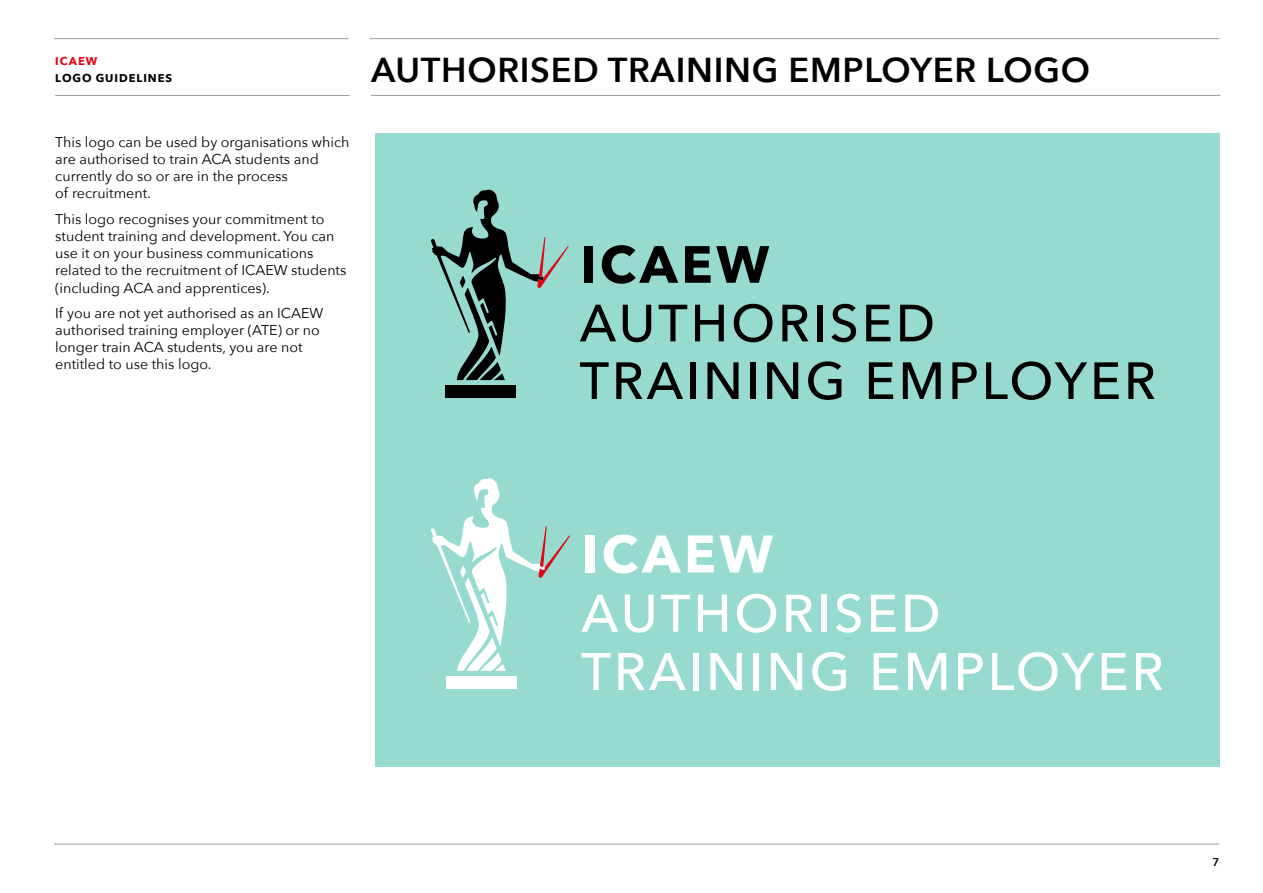
<style>
.page{position:relative;width:1263px;height:893px;background:#fff}
.page>*{position:absolute;margin:0;border:0;box-sizing:border-box;transform-origin:0 0}
.t1{font:500 51.75px/57.6px "Avenir Next";letter-spacing:.055em;color:#000}
.t2{font:600 34.5px "Avenir Next";letter-spacing:.02em;color:#000}
.t3{font:14.25px/17.1px "Avenir Next";color:#000}
.t4{font:700 11.25px "Avenir Next";letter-spacing:.085em;color:#000}
.t5{font:700 11.25px "Avenir Next";letter-spacing:.09em;color:#e30613}
.t6{font:600 11.25px "Avenir Next";color:#000}
</style>
<div class="page">
<div style="left:375px;top:133px;width:844px;height:633px;background:#97dacf"></div>
<hr style="left:54px;top:844px;width:1165px;height:1px;background:#9d9d9c">
<hr style="left:54px;top:38px;width:294px;height:1px;background:#9d9d9c">
<hr style="left:55px;top:95px;width:295px;height:1px;background:#9d9d9c">
<hr style="left:370px;top:38px;width:849px;height:1px;background:#9d9d9c">
<hr style="left:371px;top:95px;width:849px;height:1px;background:#9d9d9c">
<div style="left:446px;top:386px;width:70px;height:12px;background:#000"></div>
<svg style="left:431px;top:190px;width:138px;height:190px"></svg>
<div style="left:584px;top:246px;width:9px;height:37px;background:#000"></div>
<svg style="left:602px;top:245px;width:76px;height:39px"></svg>
<svg style="left:685px;top:246px;width:84px;height:37px"></svg>
<div style="left:446px;top:676px;width:71px;height:13px;background:#fff"></div>
<svg style="left:431px;top:478px;width:139px;height:193px"></svg>
<div style="left:586px;top:535px;width:9px;height:37px;background:#fff"></div>
<svg style="left:604px;top:534px;width:77px;height:39px"></svg>
<svg style="left:688px;top:535px;width:85px;height:37px"></svg>
<svg style="left:581px;top:595px;width:37px;height:37px"></svg>
<svg style="left:625px;top:595px;width:29px;height:38px"></svg>
<svg style="left:661px;top:595px;width:29px;height:37px"></svg>
<svg style="left:698px;top:595px;width:29px;height:37px"></svg>
<svg style="left:737px;top:594px;width:39px;height:39px"></svg>
<svg style="left:786px;top:595px;width:27px;height:37px"></svg>
<div style="left:821px;top:595px;width:5px;height:37px;background:#fff"></div>
<svg style="left:836px;top:594px;width:25px;height:39px"></svg>
<svg style="left:871px;top:595px;width:24px;height:37px"></svg>
<svg style="left:905px;top:595px;width:33px;height:37px"></svg>
<svg style="left:582px;top:653px;width:28px;height:37px"></svg>
<svg style="left:618px;top:653px;width:68px;height:37px"></svg>
<div style="left:693px;top:653px;width:6px;height:37px;background:#fff"></div>
<svg style="left:710px;top:653px;width:32px;height:37px"></svg>
<div style="left:754px;top:653px;width:5px;height:37px;background:#fff"></div>
<svg style="left:771px;top:653px;width:31px;height:37px"></svg>
<svg style="left:812px;top:652px;width:34px;height:39px"></svg>
<svg style="left:874px;top:653px;width:24px;height:37px"></svg>
<svg style="left:908px;top:653px;width:38px;height:37px"></svg>
<svg style="left:958px;top:653px;width:25px;height:37px"></svg>
<svg style="left:992px;top:652px;width:102px;height:39px"></svg>
<svg style="left:1102px;top:653px;width:24px;height:37px"></svg>
<svg style="left:1136px;top:653px;width:26px;height:37px"></svg>
<p class="t5" style="left:55px;top:51px;width:44px">ICAEW</p>
<p class="t4" style="left:55px;top:68px;width:118px">LOGO GUIDELINES</p>
<p class="t3" style="left:55px;top:133px;width:296px">This logo can be used by organisations which are authorised to train ACA students and currently do so or are in the process<br>of recruitment.</p>
<p class="t3" style="left:55px;top:210px;width:293px">This logo recognises your commitment to student training and development. You can use it on your business communications related to the recruitment of ICAEW students (including ACA and apprentices).</p>
<p class="t3" style="left:55px;top:304px;width:269px">If you are not yet authorised as an ICAEW authorised training employer (ATE) or no longer train ACA students, you are not entitled to use this logo.</p>
<h2 class="t2" style="left:371px;top:40px;width:721px">AUTHORISED TRAINING EMPLOYER LOGO</h2>
<h1 class="t1" style="left:579px;top:294px;width:578px">AUTHORISED<br>TRAINING EMPLOYER</h1>
<p class="t6" style="left:1212px;top:852px;width:8px">7</p>
</div>
